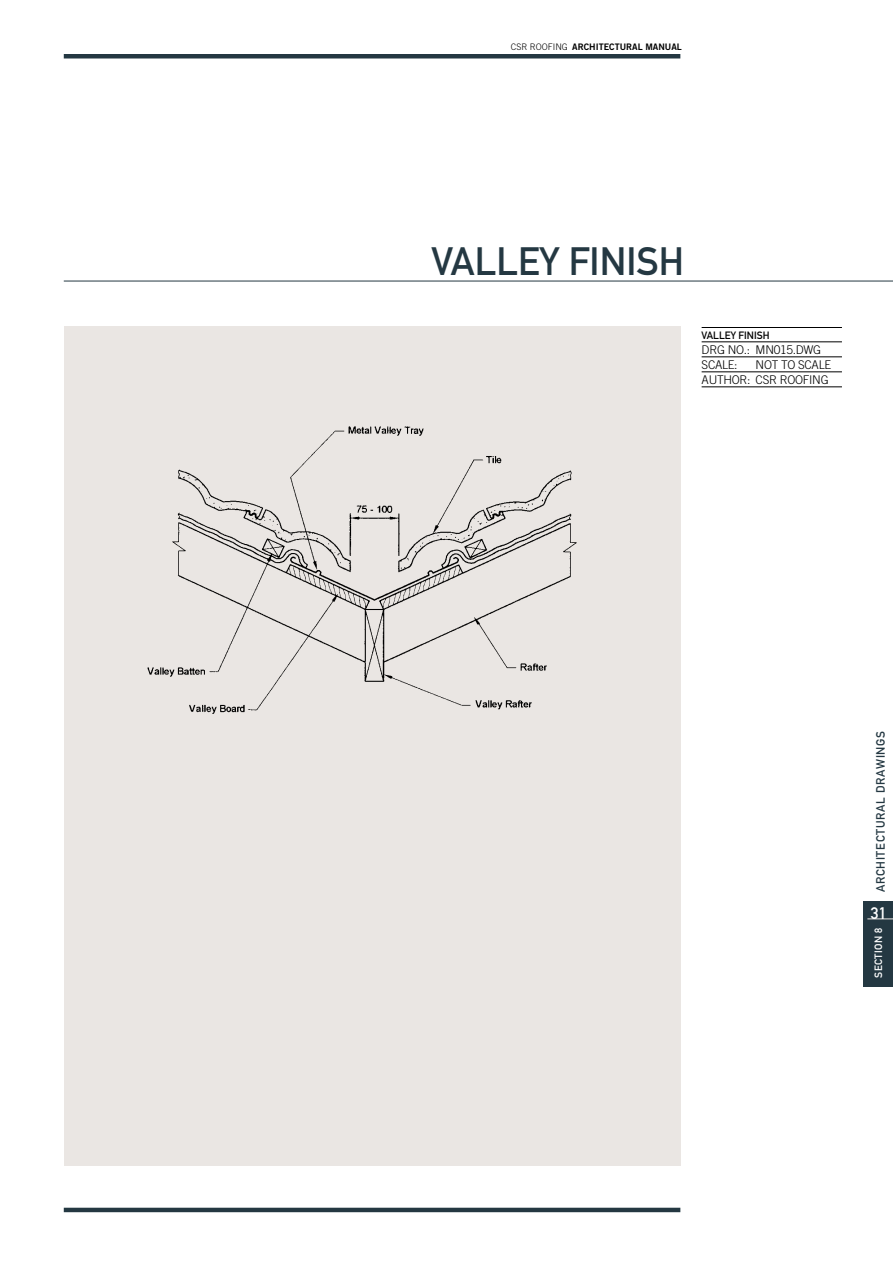
<style>
.page{position:relative;width:893px;height:1263px;background:#fff}
.page>*{position:absolute;margin:0;border:0;box-sizing:border-box;transform-origin:0 0}
.t1{font:39px "DIN Mittelschrift";color:#243842}
.t2{font:16.5px "DIN Mittelschrift";color:#fff}
.t3{font:300 12px/15px "Trade Gothic";letter-spacing:-.025em;color:#000}
.t4{font:12px "DIN Mittelschrift";letter-spacing:.06em;color:#243842}
.t5{font:10.5px "DIN Mittelschrift";color:#000}
.t6{font:10.5px "DIN Mittelschrift";color:#fff}
.t7{font:9px "Trade Gothic Bold Two";color:#000}
.s1{font-family:"Trade Gothic";font-weight:300}
</style>
<div class="page">
<div style="left:863px;top:901px;width:30px;height:85px;background:#243842"></div>
<svg style="left:867px;top:919px;width:26px;height:1px"></svg>
<div style="left:64px;top:326px;width:616px;height:839px;background:#eae6e3"></div>
<hr style="left:64px;top:54px;width:616px;height:4px;background:#243842">
<hr style="left:64px;top:1208px;width:616px;height:4px;background:#243842">
<hr style="left:64px;top:281px;width:829px;height:1px;background:#243842">
<img style="left:147px;top:426px;width:430px;height:288px">
<hr style="left:702px;top:327px;width:140px;height:1px;background:#000">
<hr style="left:702px;top:342px;width:140px;height:1px;background:#000">
<hr style="left:702px;top:357px;width:140px;height:1px;background:#000">
<hr style="left:702px;top:372px;width:140px;height:1px;background:#000">
<hr style="left:702px;top:387px;width:140px;height:1px;background:#000">
<p class="t7" style="left:511px;top:41px;width:173px"><span class="s1">CSR ROOFING</span> ARCHITECTURAL MANUAL</p>
<h1 class="t1" style="left:431px;top:239px;width:254px">VALLEY FINISH</h1>
<p class="t5" style="left:702px;top:329px;width:70px">VALLEY FINISH</p>
<p class="t3" style="left:702px;top:342px;width:121px">DRG NO.: MN015.DWG<br>SCALE:</p>
<p class="t3" style="left:702px;top:357px;width:131px;text-align:right">NOT TO SCALE<br>AUTHOR: CSR ROOFING</p>
<p class="t4" style="left:873px;top:892px;width:163px;rotate:-90deg">ARCHITECTURAL DRAWINGS</p>
<h2 class="t2" style="left:871px;top:903px;width:17px">31</h2>
<p class="t6" style="left:872px;top:978px;width:52px;rotate:-90deg">SECTION 8</p>
</div>
